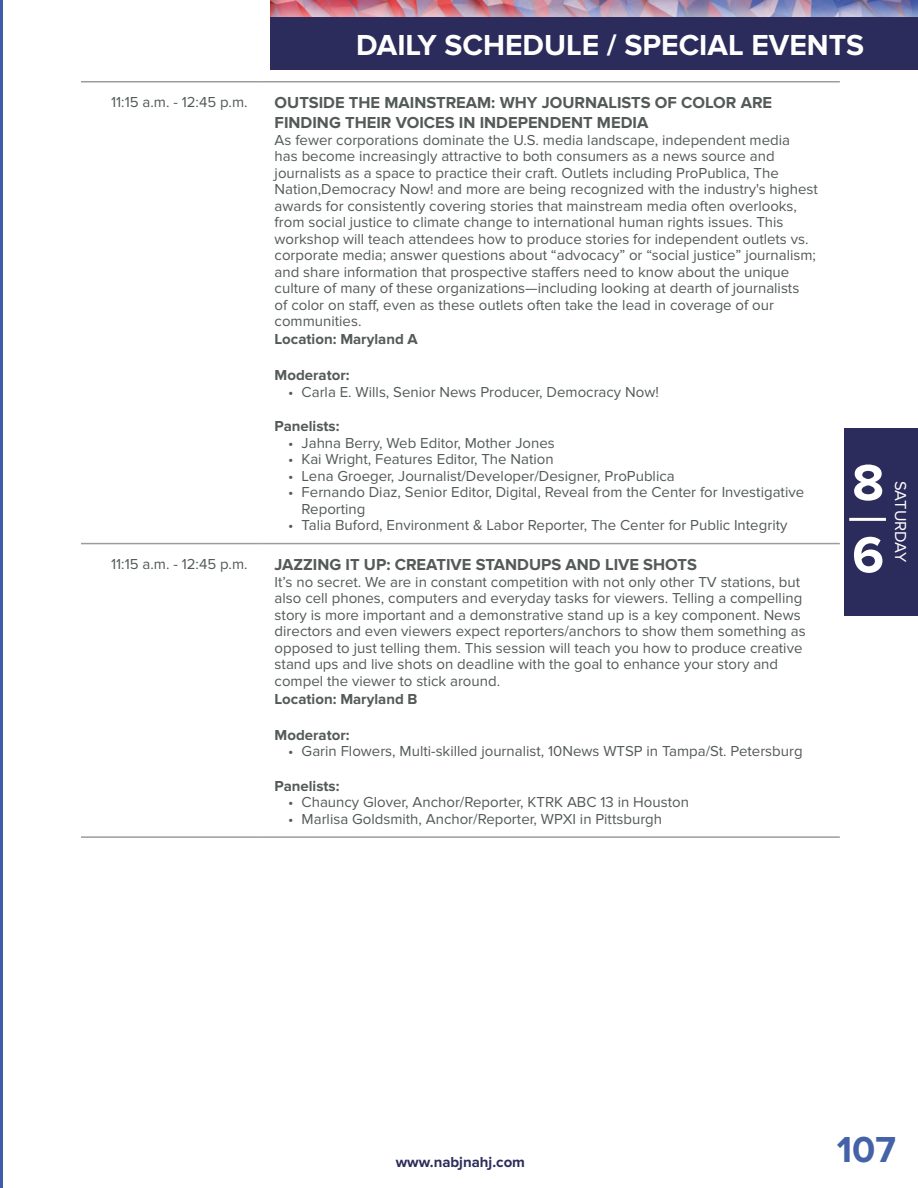
<style>
.page{position:relative;width:918px;height:1188px;background:#fff}
.page>*{position:absolute;margin:0;border:0;box-sizing:border-box;transform-origin:0 0}
.t1{font:700 52.5px/72.2px "Proxima Nova";color:#fff}
.t2{font:700 37.5px "Proxima Nova";color:#4462a7}
.t3{font:700 30px "Proxima Nova";color:#fff}
.t4{font:700 16.5px/19.8px "Proxima Nova";color:#535a57}
.t5{font:16.5px "Proxima Nova";letter-spacing:-.01em;color:#fff}
.t6{font:15px/16.5px "Proxima Nova";color:#535a57}
.t7{font:700 15px "Proxima Nova";color:#535a57}
.t8{font:700 15px "Proxima Nova";color:#2b2c5b}
</style>
<div class="page">
<hr style="left:0;top:0;width:2px;height:1188px;background:#405ca9">
<div style="left:270px;top:0;width:648px;height:70px;background:#2b2c5b"></div>
<div style="left:270px;top:0;width:648px;height:18px;background:#231f20;opacity:.75"></div>
<div style="left:844px;top:428px;width:74px;height:187px;background:#2b2c5b"></div>
<hr style="left:849px;top:518px;width:37px;height:3px;background:#fff">
<hr style="left:81px;top:81px;width:180px;height:1px;background:#9c9c9e">
<hr style="left:261px;top:81px;width:579px;height:1px;background:#9c9c9e">
<hr style="left:81px;top:543px;width:180px;height:1px;background:#9c9c9e">
<hr style="left:261px;top:543px;width:579px;height:1px;background:#9c9c9e">
<hr style="left:81px;top:836px;width:180px;height:2px;background:#9c9c9e">
<hr style="left:261px;top:836px;width:579px;height:2px;background:#9c9c9e">
<h3 class="t3" style="left:356px;top:28px;width:509px">DAILY SCHEDULE / SPECIAL EVENTS</h3>
<p class="t6" style="left:111px;top:94px;width:138px">11:15 a.m. - 12:45 p.m.</p>
<p class="t4" style="left:275px;top:93px;width:499px">OUTSIDE THE MAINSTREAM: WHY JOURNALISTS OF COLOR ARE<br>FINDING THEIR VOICES IN INDEPENDENT MEDIA</p>
<p class="t6" style="left:275px;top:132px;width:545px">As fewer corporations dominate the U.S. media landscape, independent media<br>has become increasingly attractive to both consumers as a news source and journalists as a space to practice their craft. Outlets including ProPublica, The Nation,Democracy Now! and more are being recognized with the industry's highest awards for consistently covering stories that mainstream media often overlooks, from social justice to climate change to international human rights issues. This workshop will teach attendees how to produce stories for independent outlets vs. corporate media; answer questions about “advocacy” or “social justice” journalism; and share information that prospective staffers need to know about the unique culture of many of these organizations—including looking at dearth of journalists<br>of color on staff, even as these outlets often take the lead in coverage of our communities.</p>
<p class="t7" style="left:275px;top:330px;width:145px">Location: Maryland A</p>
<p class="t7" style="left:275px;top:366px;width:76px">Moderator:</p>
<p class="t6" style="left:288px;top:384px;width:372px">• Carla E. Wills, Senior News Producer, Democracy Now!</p>
<p class="t7" style="left:275px;top:417px;width:66px">Panelists:</p>
<p class="t6" style="left:288px;top:435px;width:268px">• Jahna Berry, Web Editor, Mother Jones</p>
<p class="t6" style="left:288px;top:451px;width:267px">• Kai Wright, Features Editor, The Nation</p>
<p class="t6" style="left:288px;top:468px;width:388px">• Lena Groeger, Journalist/Developer/Designer, ProPublica</p>
<p class="t6" style="left:302px;top:484px;width:504px;text-indent:-14px">• Fernando Diaz, Senior Editor, Digital, Reveal from the Center for Investigative<br>Reporting</p>
<p class="t6" style="left:288px;top:517px;width:501px">• Talia Buford, Environment &amp; Labor Reporter, The Center for Public Integrity</p>
<p class="t6" style="left:111px;top:556px;width:138px">11:15 a.m. - 12:45 p.m.</p>
<p class="t4" style="left:275px;top:555px;width:424px">JAZZING IT UP: CREATIVE STANDUPS AND LIVE SHOTS</p>
<p class="t6" style="left:275px;top:574px;width:533px">It’s no secret. We are in constant competition with not only other TV stations, but also cell phones, computers and everyday tasks for viewers. Telling a compelling story is more important and a demonstrative stand up is a key component. News directors and even viewers expect reporters/anchors to show them something as opposed to just telling them. This session will teach you how to produce creative stand ups and live shots on deadline with the goal to enhance your story and compel the viewer to stick around.</p>
<p class="t7" style="left:275px;top:690px;width:144px">Location: Maryland B</p>
<p class="t7" style="left:275px;top:726px;width:76px">Moderator:</p>
<p class="t6" style="left:288px;top:743px;width:516px">• Garin Flowers, Multi-skilled journalist, 10News WTSP in Tampa/St. Petersburg</p>
<p class="t7" style="left:275px;top:777px;width:66px">Panelists:</p>
<p class="t6" style="left:288px;top:794px;width:402px">• Chauncy Glover, Anchor/Reporter, KTRK ABC 13 in Houston</p>
<p class="t6" style="left:288px;top:811px;width:376px">• Marlisa Goldsmith, Anchor/Reporter, WPXI in Pittsburgh</p>
<h1 class="t1" style="left:852px;top:448px;width:33px">8<br>6</h1>
<p class="t5" style="left:910px;top:481px;width:83px;rotate:90deg">SATURDAY</p>
<p class="t8" style="left:396px;top:1153px;width:131px">www.nabjnahj.com</p>
<h2 class="t2" style="left:837px;top:1128px;width:61px">107</h2>
</div>
